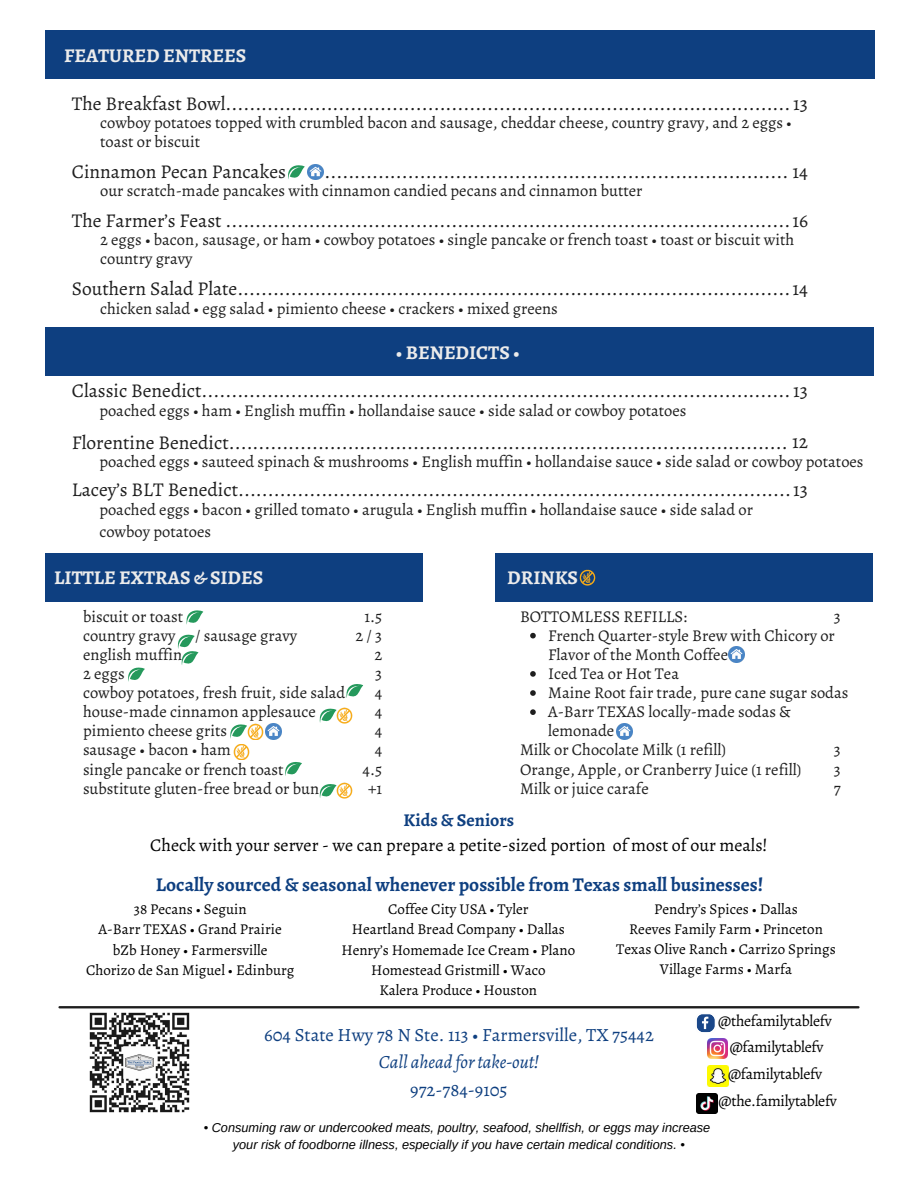
<style>
.page{position:relative;width:918px;height:1188px;background:#fff}
.page>*{position:absolute;margin:0;border:0;box-sizing:border-box;transform-origin:0 0}
.t1{font:19.5px "Alegreya";color:#1e1e1e}
.t2{font:700 19.5px "Alegreya";color:#0e3f80}
.t3{font:700 19.5px "Alegreya SC";color:#ebebeb}
.t4{font:18.6px/27px "Alegreya";color:#0e3f80;text-align:center}
.t5{font:18px/24.8px "Alegreya";color:#000;text-align:center}
.t6{font:16.5px/19.2px "Alegreya";color:#1e1e1e}
.t7{font:15.9px "Alegreya";letter-spacing:-.02em;color:#000}
.t8{font:15.75px "Alegreya";letter-spacing:-.02em;color:#000}
.t9{font:15px/20.2px "Alegreya";color:#000;text-align:center}
.t10{font:italic 12.75px "Arimo";color:#000}
.s1{font-weight:700;color:#0e3f80}
.s2{font-style:italic}
</style>
<div class="page">
<hr style="left:60px;top:1006px;width:798px;height:2px;background:#1e1e1e">
<img style="left:89px;top:1012px;width:101px;height:101px">
<svg style="left:696px;top:1014px;width:19px;height:19px"></svg>
<img style="left:707px;top:1038px;width:20px;height:20px">
<img style="left:707px;top:1065px;width:21px;height:21px">
<img style="left:697px;top:1093px;width:20px;height:20px">
<div style="left:45px;top:553px;width:378px;height:49px;background:#0e3f80"></div>
<svg style="left:186px;top:610px;width:17px;height:15px"></svg>
<svg style="left:178px;top:634px;width:20px;height:31px"></svg>
<svg style="left:128px;top:667px;width:17px;height:15px"></svg>
<svg style="left:320px;top:708px;width:16px;height:15px"></svg>
<svg style="left:230px;top:724px;width:17px;height:15px"></svg>
<svg style="left:285px;top:762px;width:17px;height:14px"></svg>
<svg style="left:346px;top:684px;width:17px;height:14px"></svg>
<img style="left:337px;top:708px;width:16px;height:15px">
<img style="left:248px;top:724px;width:15px;height:16px">
<img style="left:234px;top:744px;width:15px;height:16px">
<svg style="left:320px;top:784px;width:16px;height:14px"></svg>
<img style="left:337px;top:783px;width:16px;height:16px">
<img style="left:265px;top:724px;width:16px;height:16px">
<div style="left:495px;top:553px;width:378px;height:49px;background:#0e3f80"></div>
<svg style="left:530px;top:633px;width:6px;height:5px"></svg>
<svg style="left:530px;top:671px;width:6px;height:6px"></svg>
<svg style="left:530px;top:690px;width:6px;height:6px"></svg>
<svg style="left:530px;top:709px;width:6px;height:6px"></svg>
<img style="left:729px;top:647px;width:16px;height:15px">
<img style="left:617px;top:724px;width:16px;height:15px">
<img style="left:579px;top:570px;width:16px;height:16px">
<div style="left:45px;top:30px;width:829px;height:49px;background:#0e3f80"></div>
<svg style="left:288px;top:165px;width:17px;height:14px"></svg>
<img style="left:308px;top:164px;width:15px;height:16px">
<div style="left:45px;top:328px;width:828px;height:48px;background:#0e3f80"></div>
<p class="t3" style="left:64px;top:42px;width:184px">FEATURED ENTREES</p>
<p class="t1" style="left:72px;top:90px;width:738px">The Breakfast Bowl...............................................................................................13</p>
<h4 class="t6" style="left:100px;top:113px;width:693px">cowboy potatoes topped with crumbled bacon and sausage, cheddar cheese, country gravy, and 2 eggs • toast or biscuit</h4>
<p class="t1" style="left:72px;top:158px;width:216px">Cinnamon Pecan Pancakes</p>
<p class="t1" style="left:325px;top:158px;width:485px">.............................................................................. 14</p>
<p class="t6" style="left:100px;top:181px;width:544px">our scratch-made pancakes with cinnamon candied pecans and cinnamon butter</p>
<p class="t1" style="left:72px;top:207px;width:738px">The Farmer’s Feast ...............................................................................................16</p>
<p class="t6" style="left:100px;top:230px;width:696px">2 eggs • bacon, sausage, or ham • cowboy potatoes • single pancake or french toast • toast or biscuit with country gravy</p>
<p class="t1" style="left:72px;top:275px;width:738px">Southern Salad Plate.............................................................................................14</p>
<p class="t6" style="left:100px;top:298px;width:459px">chicken salad • egg salad • pimiento cheese • crackers • mixed greens</p>
<h4 class="t3" style="left:396px;top:339px;width:126px">• BENEDICTS •</h4>
<h3 class="t1" style="left:72px;top:378px;width:738px">Classic Benedict...................................................................................................13</h3>
<h2 class="t6" style="left:99px;top:401px;width:589px">poached eggs • ham • English muffin • hollandaise sauce • side salad or cowboy potatoes</h2>
<p class="t1" style="left:72px;top:429px;width:738px">Florentine Benedict.............................................................................................. 12</p>
<h3 class="t6" style="left:99px;top:452px;width:766px">poached eggs • sauteed spinach &amp; mushrooms • English muffin • hollandaise sauce • side salad or cowboy potatoes</h3>
<h5 class="t1" style="left:72px;top:476px;width:738px">Lacey’s BLT Benedict.............................................................................................13</h5>
<h5 class="t6" style="left:99px;top:498px;width:655px;line-height:22.5px">poached eggs • bacon • grilled tomato • arugula • English muffin • hollandaise sauce • side salad or cowboy potatoes</h5>
<h5 class="t3" style="left:54px;top:564px;width:211px">LITTLE EXTRAS &amp; SIDES</h5>
<p class="t3" style="left:507px;top:564px;width:72px">DRINKS</p>
<p class="t6" style="left:520px;top:606px;width:169px">BOTTOMLESS REFILLS:</p>
<p class="t6" style="left:548px;top:626px;width:288px">French Quarter-style Brew with Chicory or<br>Flavor of the Month Coffee</p>
<p class="t6" style="left:548px;top:664px;width:133px">Iced Tea or Hot Tea</p>
<p class="t6" style="left:548px;top:683px;width:302px">Maine Root fair trade, pure cane sugar sodas</p>
<p class="t6" style="left:548px;top:702px;width:244px">A-Barr TEXAS locally-made sodas &amp; lemonade</p>
<p class="t6" style="left:520px;top:740px;width:283px">Milk or Chocolate Milk (1 refill)<br>Orange, Apple, or Cranberry Juice (1 refill)<br>Milk or juice carafe</p>
<p class="t6" style="left:83px;top:606px;width:264px">biscuit or toast<br>country gravy / sausage gravy english muffin<br>2 eggs<br>cowboy potatoes, fresh fruit, side salad house-made cinnamon applesauce pimiento cheese grits<br>sausage • bacon • ham<br>single pancake or french toast substitute gluten-free bread or bun</p>
<h3 class="t6" style="left:356px;top:606px;width:28px;text-align:right">1.5<br>2/3<br>2<br>3<br>4<br>4<br>4<br>4<br>4.5 +1</h3>
<p class="t6" style="left:834px;top:606px;width:8px">3</p>
<p class="t6" style="left:834px;top:740px;width:8px;text-align:justify">3<br>3<br>7</p>
<p class="t5" style="left:150px;top:808px;width:619px"><span class="s1">Kids &amp; Seniors<br></span>Check with your server - we can prepare a petite-sized portion of most of our meals!</p>
<h3 class="t2" style="left:156px;top:871px;width:609px">Locally sourced &amp; seasonal whenever possible from Texas small businesses!</h3>
<p class="t9" style="left:341px;top:899px;width:235px">Coffee City USA • Tyler<br>Heartland Bread Company • Dallas<br>Henry’s Homemade Ice Cream • Plano<br>Homestead Gristmill • Waco<br>Kalera Produce • Houston</p>
<h5 class="t9" style="left:616px;top:899px;width:221px">Pendry’s Spices • Dallas<br>Reeves Family Farm • Princeton<br>Texas Olive Ranch • Carrizo Springs<br>Village Farms • Marfa</h5>
<h3 class="t9" style="left:86px;top:899px;width:210px">38 Pecans • Seguin<br>A-Barr TEXAS • Grand Prairie bZb Honey • Farmersville<br>Chorizo de San Miguel • Edinburg</h3>
<h5 class="t4" style="left:264px;top:1022px;width:391px">604 State Hwy 78 N Ste. 113 • Farmersville, TX 75442<br><span class="s2">Call ahead for take-out!<br></span>972-784-9105</h5>
<h5 class="t10" style="left:204px;top:1121px;width:508px">• Consuming raw or undercooked meats, poultry, seafood, shellfish, or eggs may increase</h5>
<h1 class="t10" style="left:233px;top:1138px;width:454px">your risk of foodborne illness, especially if you have certain medical conditions. •</h1>
<p class="t8" style="left:718px;top:1010px;width:115px">@thefamilytablefv</p>
<p class="t8" style="left:730px;top:1036px;width:95px">@familytablefv</p>
<h3 class="t7" style="left:728px;top:1063px;width:96px">@familytablefv</h3>
<p class="t7" style="left:719px;top:1090px;width:120px">@the.familytablefv</p>
</div>
